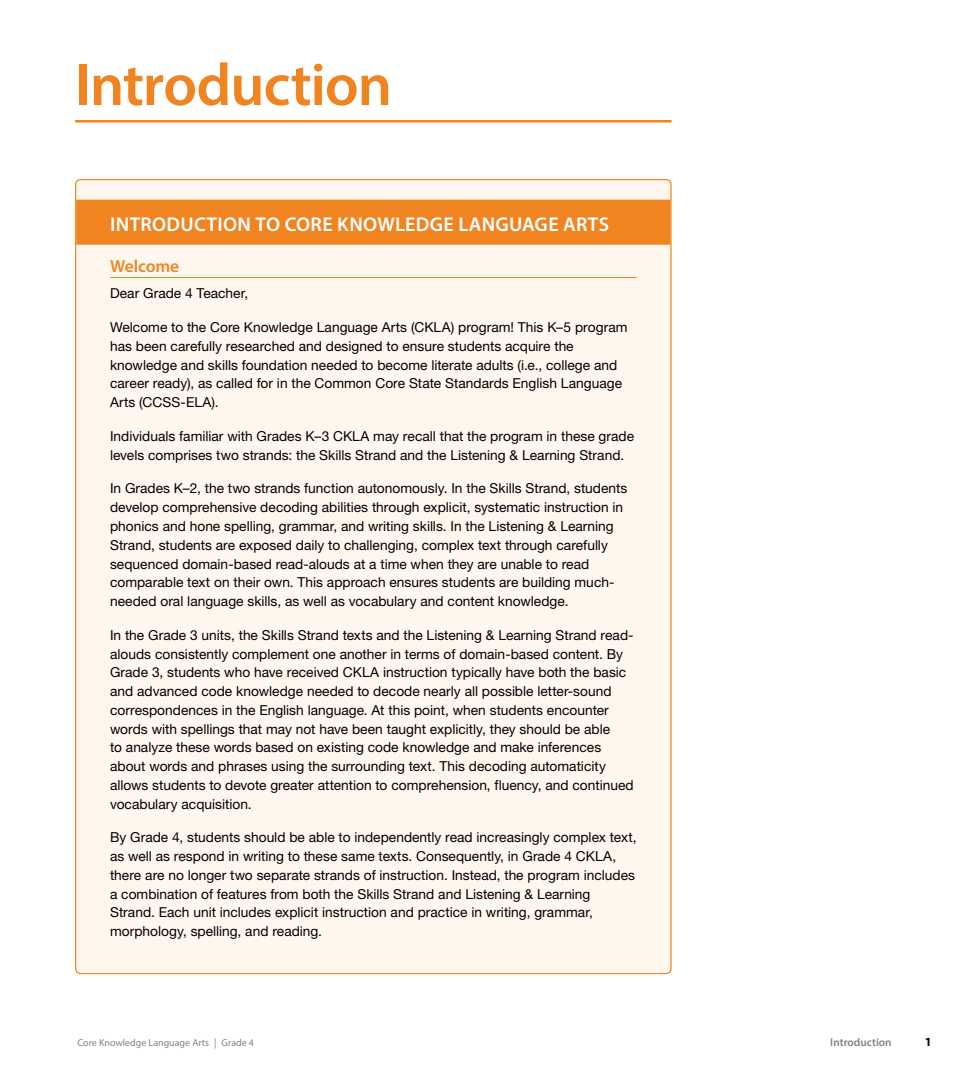
<style>
.page{position:relative;width:968px;height:1080px;background:#fff}
.page>*{position:absolute;margin:0;border:0;box-sizing:border-box;transform-origin:0 0}
.t1{font:600 60px "Myriad Pro";color:#f08421}
.t2{font:600 20px "Myriad Pro";letter-spacing:.015em;color:#fff}
.t3{font:600 17.5px "Myriad Pro";color:#f08421}
.t4{font:13.75px/18.8px "Helvetica Neue LT Std";color:#000}
.t5{font:700 12.5px "Myriad Pro";color:#000}
.t6{font:600 11.25px "Myriad Pro";color:#808284}
.t7{font:10px "Myriad Pro";color:#808284}
</style>
<div class="page">
<hr style="left:75px;top:120px;width:596px;height:3px;background:#f08421">
<div style="left:76px;top:180px;width:595px;height:793px;background:#fff6ee;border-radius:5px"></div>
<div style="left:76px;top:200px;width:594px;height:45px;background:#f08421"></div>
<hr style="left:110px;top:277px;width:526px;height:1px;background:#f08421">
<h1 class="t1" style="left:75px;top:62px;width:318px">INTRODUCTION</h1>
<h2 class="t2" style="left:110px;top:217px;width:500px">INTRODUCTION TO CORE KNOWLEDGE LANGUAGE ARTS</h2>
<p class="t3" style="left:110px;top:260px;width:71px">WELCOME</p>
<p class="t4" style="left:110px;top:285px;width:140px">Dear Grade 4 Teacher,</p>
<p class="t4" style="left:110px;top:319px;width:519px">Welcome to the Core Knowledge Language Arts (CKLA) program! This K–5 program has been carefully researched and designed to ensure students acquire the knowledge and skills foundation needed to become literate adults (i.e., college and career ready), as called for in the Common Core State Standards English Language Arts (CCSS-ELA).</p>
<p class="t4" style="left:110px;top:428px;width:525px">Individuals familiar with Grades K–3 CKLA may recall that the program in these grade levels comprises two strands: the Skills Strand and the Listening &amp; Learning Strand.</p>
<p class="t4" style="left:110px;top:481px;width:519px">In Grades K–2, the two strands function autonomously. In the Skills Strand, students develop comprehensive decoding abilities through explicit, systematic instruction in phonics and hone spelling, grammar, and writing skills. In the Listening &amp; Learning Strand, students are exposed daily to challenging, complex text through carefully sequenced domain-based read-alouds at a time when they are unable to read comparable text on their own. This approach ensures students are building much&shy;needed oral language skills, as well as vocabulary and content knowledge.</p>
<p class="t4" style="left:110px;top:627px;width:525px">In the Grade 3 units, the Skills Strand texts and the Listening &amp; Learning Strand read&shy;alouds consistently complement one another in terms of domain-based content. By Grade 3, students who have received CKLA instruction typically have both the basic and advanced code knowledge needed to decode nearly all possible letter-sound correspondences in the English language. At this point, when students encounter words with spellings that may not have been taught explicitly, they should be able<br>to analyze these words based on existing code knowledge and make inferences about words and phrases using the surrounding text. This decoding automaticity allows students to devote greater attention to comprehension, fluency, and continued vocabulary acquisition.</p>
<p class="t4" style="left:110px;top:829px;width:528px">By Grade 4, students should be able to independently read increasingly complex text, as well as respond in writing to these same texts. Consequently, in Grade 4 CKLA, there are no longer two separate strands of instruction. Instead, the program includes a combination of features from both the Skills Strand and Listening &amp; Learning Strand. Each unit includes explicit instruction and practice in writing, grammar, morphology, spelling, and reading.</p>
<p class="t7" style="left:78px;top:1039px;width:178px">Core Knowledge Language Arts | Grade 4</p>
<p class="t6" style="left:830px;top:1038px;width:63px">INTRODUCTION</p>
<p class="t5" style="left:924px;top:1035px;width:8px">1</p>
</div>
